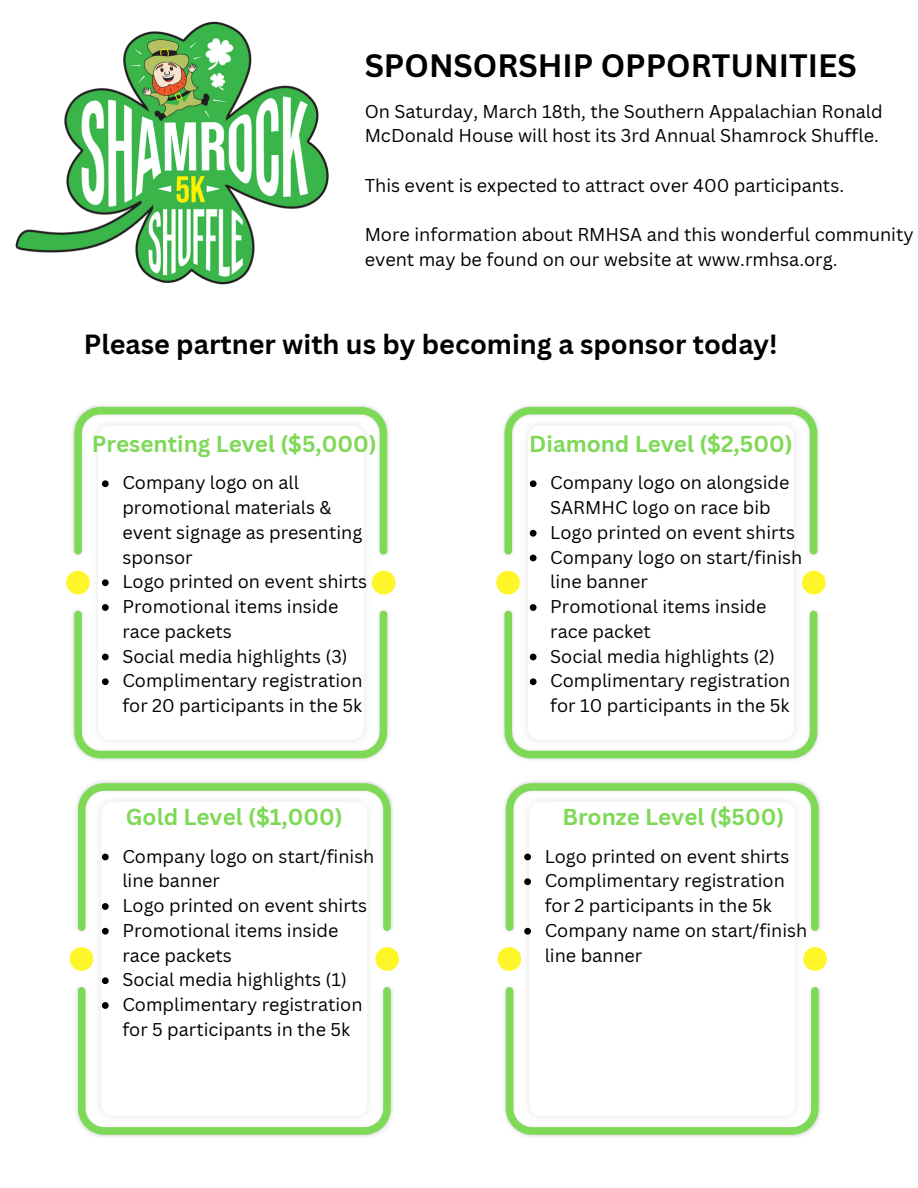
<style>
.page{position:relative;width:918px;height:1188px;background:#fff}
.page>*{position:absolute;margin:0;border:0;box-sizing:border-box;transform-origin:0 0}
.t1{font:700 31.5px "Canva Sans";color:#000}
.t2{font:700 27px "Canva Sans";color:#000}
.t3{font:700 22.5px "Canva Sans";color:#7ed957}
.t4{font:18px/24.8px "Canva Sans";color:#000}
</style>
<div class="page">
<img style="left:15px;top:21px;width:314px;height:264px">
<img style="left:72px;top:405px;width:317px;height:355px">
<svg style="left:74px;top:407px;width:313px;height:147px"></svg>
<svg style="left:74px;top:611px;width:313px;height:147px"></svg>
<svg style="left:66px;top:571px;width:24px;height:24px"></svg>
<svg style="left:372px;top:571px;width:23px;height:24px"></svg>
<svg style="left:102px;top:480px;width:7px;height:7px"></svg>
<svg style="left:102px;top:579px;width:7px;height:7px"></svg>
<svg style="left:102px;top:604px;width:7px;height:7px"></svg>
<svg style="left:102px;top:654px;width:7px;height:6px"></svg>
<svg style="left:102px;top:678px;width:7px;height:7px"></svg>
<img style="left:503px;top:405px;width:316px;height:355px">
<svg style="left:505px;top:407px;width:312px;height:147px"></svg>
<svg style="left:505px;top:611px;width:312px;height:147px"></svg>
<svg style="left:496px;top:571px;width:24px;height:24px"></svg>
<svg style="left:802px;top:571px;width:24px;height:24px"></svg>
<svg style="left:530px;top:480px;width:7px;height:7px"></svg>
<svg style="left:530px;top:530px;width:7px;height:7px"></svg>
<svg style="left:530px;top:555px;width:7px;height:6px"></svg>
<svg style="left:530px;top:604px;width:7px;height:7px"></svg>
<svg style="left:530px;top:654px;width:7px;height:6px"></svg>
<svg style="left:530px;top:678px;width:7px;height:7px"></svg>
<img style="left:76px;top:781px;width:317px;height:356px">
<svg style="left:78px;top:783px;width:313px;height:148px"></svg>
<svg style="left:78px;top:987px;width:313px;height:148px"></svg>
<svg style="left:70px;top:947px;width:23px;height:24px"></svg>
<svg style="left:375px;top:947px;width:24px;height:24px"></svg>
<img style="left:504px;top:781px;width:317px;height:356px">
<svg style="left:506px;top:783px;width:313px;height:148px"></svg>
<svg style="left:506px;top:987px;width:313px;height:148px"></svg>
<svg style="left:498px;top:947px;width:23px;height:24px"></svg>
<svg style="left:803px;top:947px;width:24px;height:24px"></svg>
<svg style="left:102px;top:854px;width:7px;height:6px"></svg>
<svg style="left:102px;top:903px;width:7px;height:7px"></svg>
<svg style="left:102px;top:928px;width:7px;height:7px"></svg>
<svg style="left:102px;top:977px;width:7px;height:7px"></svg>
<svg style="left:102px;top:1002px;width:7px;height:7px"></svg>
<svg style="left:524px;top:854px;width:7px;height:6px"></svg>
<svg style="left:524px;top:878px;width:7px;height:7px"></svg>
<svg style="left:524px;top:928px;width:7px;height:7px"></svg>
<h1 class="t1" style="left:365px;top:44px;width:494px">SPONSORSHIP OPPORTUNITIES</h1>
<p class="t4" style="left:365px;top:98px;width:520px">On Saturday, March 18th, the Southern Appalachian Ronald<br>McDonald House will host its 3rd Annual Shamrock Shuffle.</p>
<p class="t4" style="left:365px;top:172px;width:481px">This event is expected to attract over 400 participants.</p>
<p class="t4" style="left:365px;top:222px;width:551px">More information about RMHSA and this wonderful community event may be found on our website at www.rmhsa.org.</p>
<h2 class="t2" style="left:84px;top:326px;width:695px">Please partner with us by becoming a sponsor today!</h2>
<p class="t3" style="left:92px;top:428px;width:286px">Presenting Level ($5,000)</p>
<p class="t3" style="left:529px;top:428px;width:265px">Diamond Level ($2,500)</p>
<p class="t4" style="left:122px;top:470px;width:246px">Company logo on all promotional materials &amp; event signage as presenting sponsor<br>Logo printed on event shirts<br>Promotional items inside race packets<br>Social media highlights (3)<br>Complimentary registration for 20 participants in the 5k</p>
<p class="t4" style="left:550px;top:470px;width:254px">Company logo on alongside<br>SARMHC logo on race bib<br>Logo printed on event shirts<br>Company logo on start/finish line banner<br>Promotional items inside race packet<br>Social media highlights (2)<br>Complimentary registration for 10 participants in the 5k</p>
<p class="t3" style="left:126px;top:801px;width:218px">Gold Level ($1,000)</p>
<p class="t3" style="left:562px;top:801px;width:223px">Bronze Level ($500)</p>
<p class="t4" style="left:122px;top:843px;width:254px">Company logo on start/finish line banner<br>Logo printed on event shirts<br>Promotional items inside race packets<br>Social media highlights (1)<br>Complimentary registration for 5 participants in the 5k</p>
<p class="t4" style="left:545px;top:843px;width:264px">Logo printed on event shirts<br>Complimentary registration for 2 participants in the 5k<br>Company name on start/finish line banner</p>
</div>
